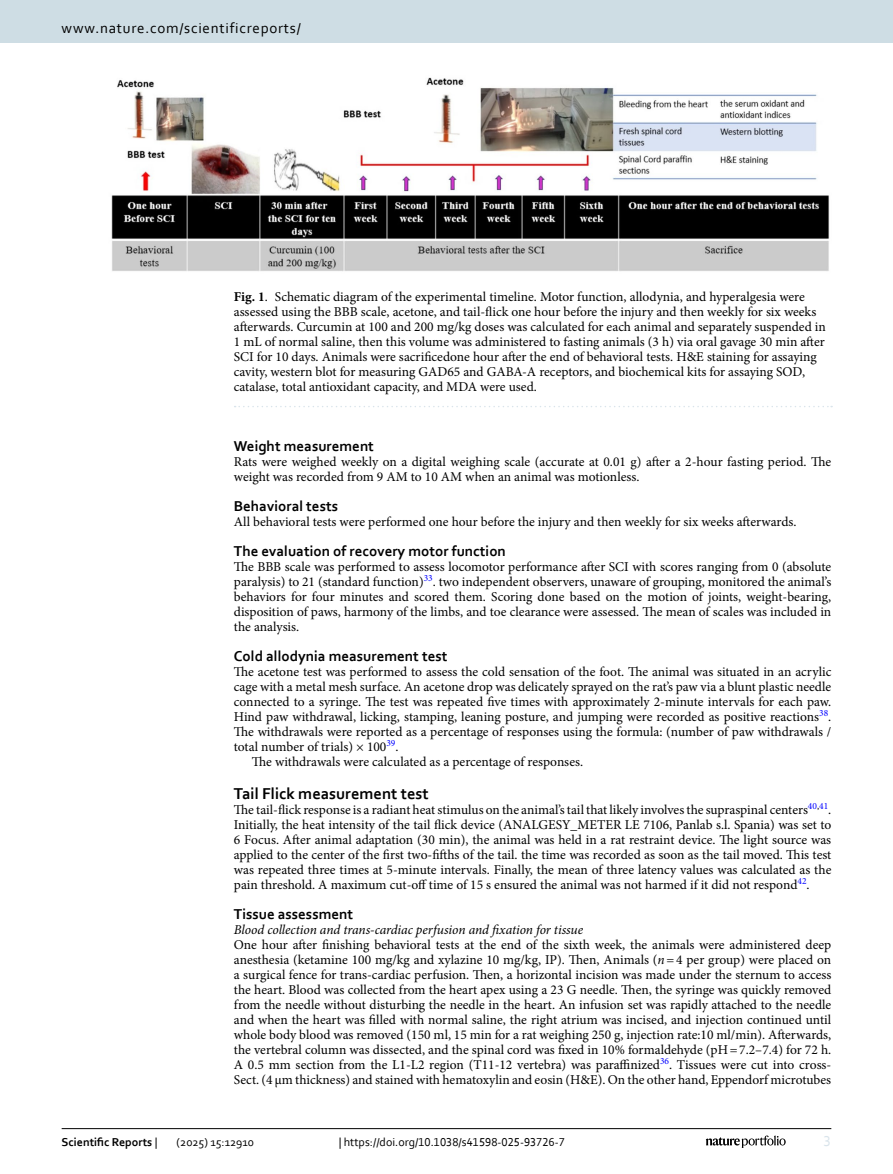
<style>
.page{position:relative;width:893px;height:1174px;background:#fff}
.page>*{position:absolute;margin:0;border:0;box-sizing:border-box;transform-origin:0 0}
.Head_1{font:700 16.5px "Corbel";color:#000}
.Head_2{font:700 15px "Corbel";color:#000}
.t1{font:15px "Corbel";letter-spacing:.05em;color:#000}
.t2{font:15px "Corbel";color:#d9e4eb}
.Body_Text{font:13.5px/15px "Minion Pro";color:#000;text-align:justify}
.Figure_Caption{font:13.5px/15px "Minion Pro";color:#000}
.Head_3_after_2{font:italic 13.5px "Minion Pro";letter-spacing:-.005em;color:#000}
.Body_Text_Indent{font:13.5px "Minion Pro";color:#000}
.t3{font:12px "Corbel";color:#000}
.t4{font:700 12px "Corbel";color:#000}
.s1{font-weight:700}
.s2{font-style:italic}
.s3{font-weight:400}
</style>
<div class="page">
<img style="left:111px;top:77px;width:719px;height:194px">
<svg style="left:235px;top:406px;width:597px;height:1px"></svg>
<hr style="left:62px;top:1128px;width:769px;height:1px;background:#000">
<svg style="left:706px;top:1135px;width:80px;height:12px"></svg>
<div style="left:0;top:0;width:893px;height:43px;background:#cedde4"></div>
<p class="t1" style="left:62px;top:18px;width:241px">www.nature.com/scientificreports/</p>
<p class="Figure_Caption" style="left:234px;top:289px;width:593px"><span class="s1">Fig. 1</span>. Schematic diagram of the experimental timeline. Motor function, allodynia, and hyperalgesia were assessed using the BBB scale, acetone, and tail-flick one hour before the injury and then weekly for six weeks afterwards. Curcumin at 100 and 200 mg/kg doses was calculated for each animal and separately suspended in 1 mL of normal saline, then this volume was administered to fasting animals (3 h) via oral gavage 30 min after SCI for 10 days. Animals were sacrificedone hour after the end of behavioral tests. H&amp;E staining for assaying cavity, western blot for measuring GAD65 and GABA-A receptors, and biochemical kits for assaying SOD, catalase, total antioxidant capacity, and MDA were used.</p>
<p class="Head_2" style="left:234px;top:436px;width:142px">Weight measurement</p>
<p class="Body_Text" style="left:234px;top:454px;width:599px">Rats were weighed weekly on a digital weighing scale (accurate at 0.01 g) after a 2-hour fasting period. The weight was recorded from 9 AM to 10 AM when an animal was motionless.</p>
<p class="Head_2" style="left:234px;top:496px;width:106px">Behavioral tests</p>
<p class="Body_Text" style="left:234px;top:514px;width:564px">All behavioral tests were performed one hour before the injury and then weekly for six weeks afterwards.</p>
<p class="Head_2" style="left:234px;top:541px;width:274px">The evaluation of recovery motor function</p>
<p class="Body_Text" style="left:234px;top:559px;width:599px">The BBB scale was performed to assess locomotor performance after SCI with scores ranging from 0 (absolute paralysis) to 21 (standard function)<sup>33</sup>. two independent observers, unaware of grouping, monitored the animal’s behaviors for four minutes and scored them. Scoring done based on the motion of joints, weight-bearing, disposition of paws, harmony of the limbs, and toe clearance were assessed. The mean of scales was included in the analysis.</p>
<p class="Head_2" style="left:234px;top:646px;width:215px">Cold allodynia measurement test</p>
<p class="Body_Text" style="left:234px;top:664px;width:599px">The acetone test was performed to assess the cold sensation of the foot. The animal was situated in an acrylic cage with a metal mesh surface. An acetone drop was delicately sprayed on the rat’s paw via a blunt plastic needle connected to a syringe. The test was repeated five times with approximately 2-minute intervals for each paw.<br>Hind paw withdrawal, licking, stamping, leaning posture, and jumping were recorded as positive reactions<sup>38</sup>.<br>The withdrawals were reported as a percentage of responses using the formula: (number of paw withdrawals / total number of trials) × 100<sup>39</sup>.</p>
<p class="Body_Text_Indent" style="left:252px;top:752px;width:333px">The withdrawals were calculated as a percentage of responses.</p>
<p class="Head_1" style="left:234px;top:783px;width:196px">Tail Flick measurement test</p>
<p class="Body_Text" style="left:234px;top:802px;width:599px">The tail-flick response is a radiant heat stimulus on the animal’s tail that likely involves the supraspinal centers<sup>40</sup><sup>,</sup><sup>41</sup>.<br>Initially, the heat intensity of the tail flick device (ANALGESY_METER LE 7106, Panlab s.l. Spania) was set to 6 Focus. After animal adaptation (30 min), the animal was held in a rat restraint device. The light source was applied to the center of the first two-fifths of the tail. the time was recorded as soon as the tail moved. This test was repeated three times at 5-minute intervals. Finally, the mean of three latency values was calculated as the pain threshold. A maximum cut-off time of 15 s ensured the animal was not harmed if it did not respond<sup>42</sup>.</p>
<p class="Head_2" style="left:234px;top:904px;width:121px">Tissue assessment</p>
<p class="Head_3_after_2" style="left:234px;top:920px;width:351px">Blood collection and trans-cardiac perfusion and fixation for tissue</p>
<p class="Body_Text" style="left:234px;top:937px;width:599px">One hour after finishing behavioral tests at the end of the sixth week, the animals were administered deep anesthesia (ketamine 100 mg/kg and xylazine 10 mg/kg, IP). Then, Animals (<span class="s2">n</span>=4 per group) were placed on a surgical fence for trans-cardiac perfusion. Then, a horizontal incision was made under the sternum to access the heart. Blood was collected from the heart apex using a 23 G needle. Then, the syringe was quickly removed from the needle without disturbing the needle in the heart. An infusion set was rapidly attached to the needle and when the heart was filled with normal saline, the right atrium was incised, and injection continued until whole body blood was removed (150 ml, 15 min for a rat weighing 250 g, injection rate:10 ml/min). Afterwards, the vertebral column was dissected, and the spinal cord was fixed in 10% formaldehyde (pH=7.2–7.4) for 72 h.<br>A 0.5 mm section from the L1-L2 region (T11-12 vertebra) was paraffinized<sup>36</sup>. Tissues were cut into cross-Sect. (4 μm thickness) and stained with hematoxylin and eosin (H&amp;E). On the other hand, Eppendorf microtubes</p>
<p class="t4" style="left:62px;top:1134px;width:97px">Scientific Reports <span class="s3">|</span></p>
<p class="t3" style="left:177px;top:1134px;width:79px">(2025) 15:12910</p>
<p class="t3" style="left:339px;top:1134px;width:228px">| https://doi.org/10.1038/s41598-025-93726-7</p>
<p class="t2" style="left:824px;top:1132px;width:9px">3</p>
</div>
